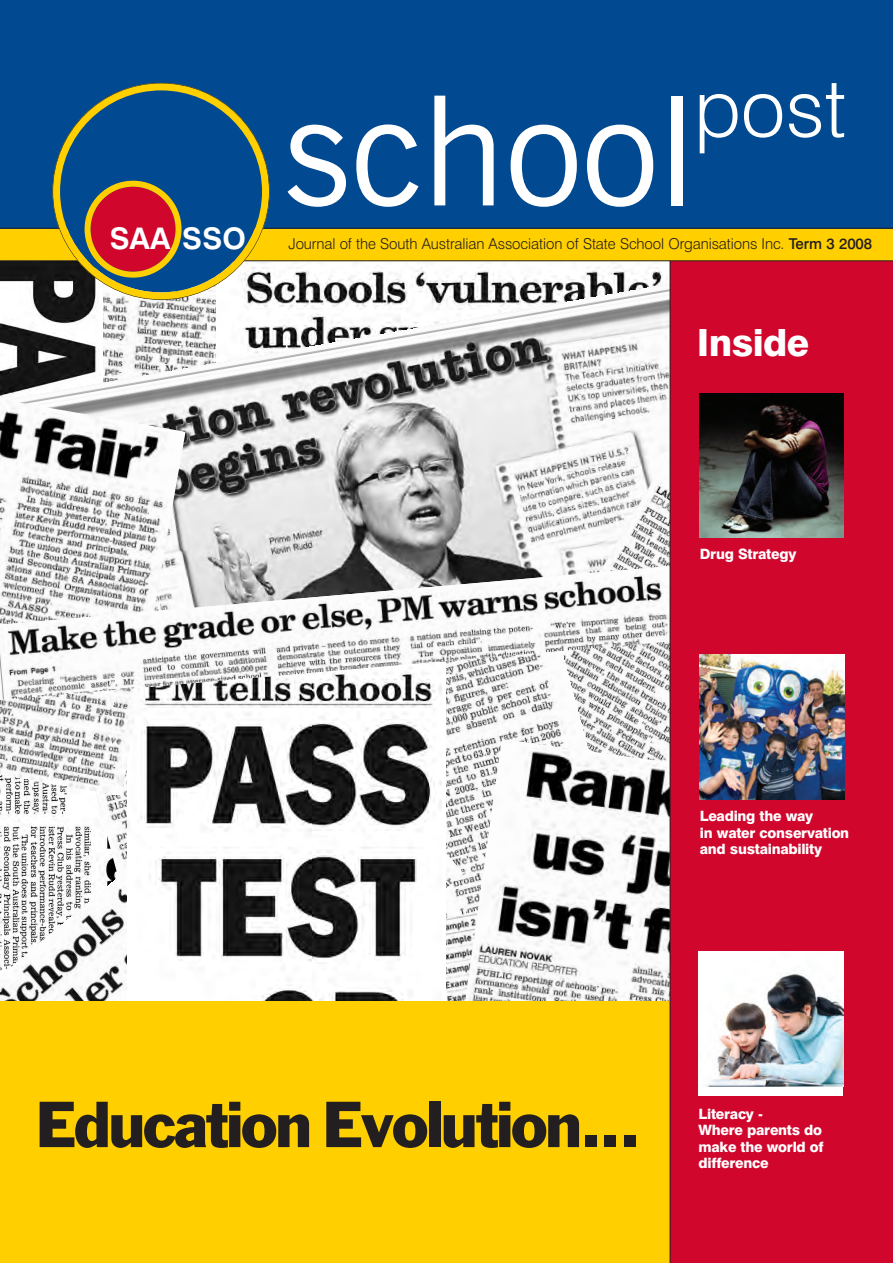
<style>
.page{position:relative;width:893px;height:1263px;background:#fff}
.page>*{position:absolute;margin:0;border:0;box-sizing:border-box;transform-origin:0 0}
.t1{font:151.8px "News Gothic BT";color:#fff}
.t2{font:300 80.1px "Swiss 721 BT";color:#fff}
.t3{font:60px "Franklin Gothic";letter-spacing:-.035em;color:#231f20}
.t4{font:800 37.5px "Swiss 721 BT";letter-spacing:-.02em;color:#fff}
.t5{font:700 29.7px "Swiss 721 BT";color:#fff}
.t6{font:300 15px "Swiss 721 BT";letter-spacing:-.005em;color:#231f20}
.t7{font:800 14.25px/16.5px "Swiss 721 BT";letter-spacing:-.02em;color:#fff}
.s1{font-weight:500}
</style>
<div class="page">
<img style="left:270px;top:262px;width:400px;height:16px">
<img style="left:0;top:262px;width:53px;height:16px">
<img style="left:0;top:278px;width:670px;height:288px">
<img style="left:504px;top:420px;width:166px;height:319px">
<img style="left:463px;top:706px;width:158px;height:33px">
<img style="left:463px;top:739px;width:207px;height:262px">
<img style="left:0;top:706px;width:463px;height:295px">
<img style="left:128px;top:706px;width:313px;height:295px">
<div style="left:0;top:1001px;width:771px;height:262px;background:#ffcf00"></div>
<img style="left:0;top:399px;width:186px;height:395px">
<svg style="left:0;top:700px;width:670px;height:6px"></svg>
<img style="left:0;top:566px;width:670px;height:134px">
<div style="left:0;top:228px;width:893px;height:33px;background:#ffcf00"></div>
<div style="left:0;top:0;width:893px;height:228px;background:#014990"></div>
<hr style="left:0;top:228px;width:893px;height:1px;background:#231f20">
<div style="left:670px;top:261px;width:223px;height:1002px;background:#d0062d"></div>
<img style="left:700px;top:394px;width:143px;height:143px">
<img style="left:700px;top:655px;width:144px;height:144px">
<div style="left:698px;top:951px;width:145px;height:145px;background:#fff"></div>
<img style="left:703px;top:970px;width:140px;height:117px">
<hr style="left:0;top:261px;width:893px;height:1px;background:#231f20">
<svg style="left:53px;top:83px;width:217px;height:217px"></svg>
<svg style="left:85px;top:181px;width:97px;height:97px;background:#af3b37"></svg>
<hr style="left:670px;top:261px;width:1px;height:1002px;background:#231f20">
<h3 class="t5" style="left:110px;top:227px;width:138px">SAA SSO</h3>
<h1 class="t1" style="left:285px;top:96px;width:413px">school</h1>
<h2 class="t2" style="left:694px;top:79px;width:154px">post</h2>
<p class="t6" style="left:289px;top:239px;width:585px">Journal of the South Australian Association of State School Organisations Inc. <span class="s1">Term 3 2008</span></p>
<h3 class="t4" style="left:697px;top:329px;width:114px">Inside</h3>
<p class="t7" style="left:700px;top:547px;width:98px">Drug Strategy</p>
<p class="t7" style="left:700px;top:809px;width:151px">Leading the way<br>in water conservation and sustainability</p>
<h3 class="t3" style="left:36px;top:1102px;width:606px">Education Evolution...</h3>
<p class="t7" style="left:699px;top:1107px;width:127px">Literacy -<br>Where parents do make the world of difference</p>
</div>
